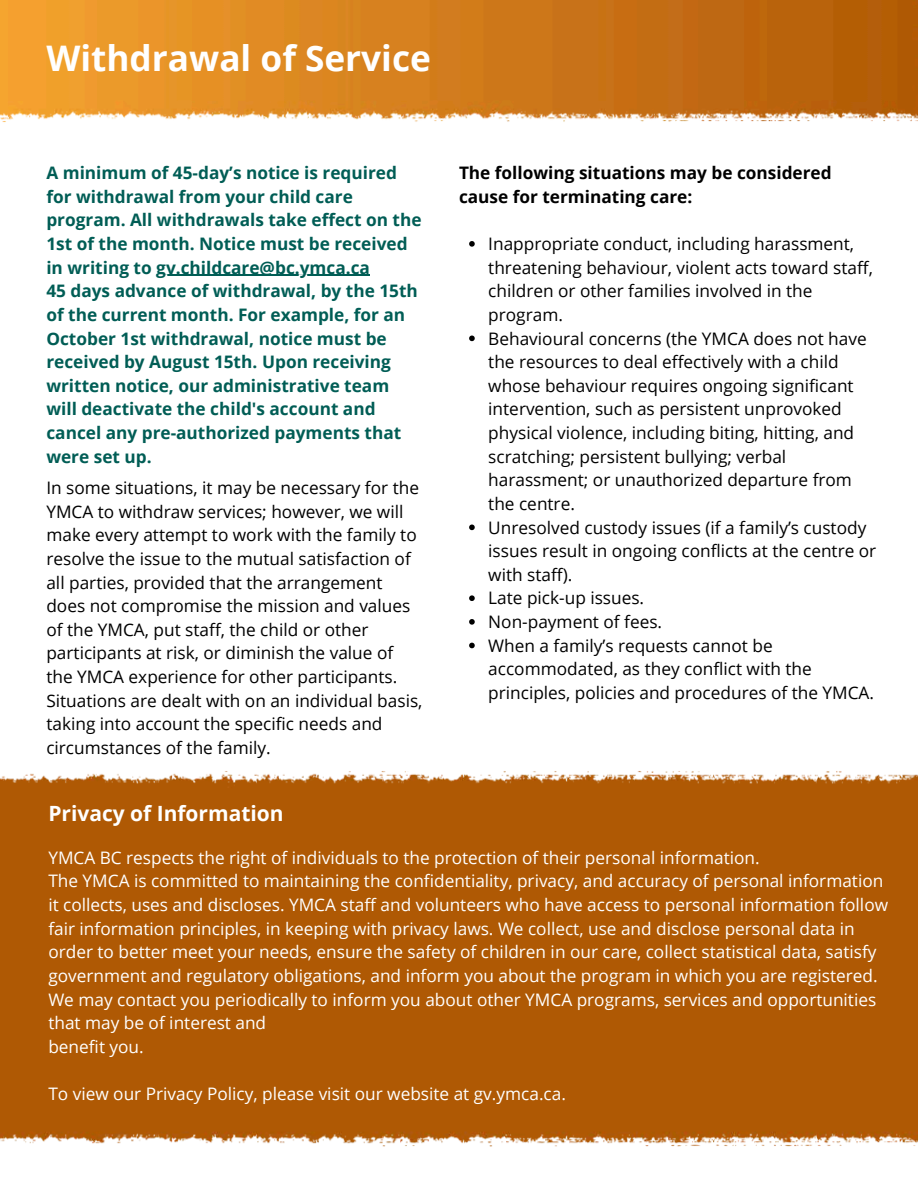
<style>
.page{position:relative;width:918px;height:1188px;background:#fff}
.page>*{position:absolute;margin:0;border:0;box-sizing:border-box;transform-origin:0 0}
.t1{font:700 35.25px "Open Sans";color:#fff}
.t2{font:700 21px "Open Sans";color:#fff}
.t3{font:17.25px/23.7px "Open Sans";color:#000}
.t4{font:17.25px/23.7px "Open Sans";color:#fff}
.t5{font:700 17.25px/23.7px "Open Sans";color:#005d55}
.t6{font:700 17.25px/23.7px "Open Sans";color:#000}
</style>
<div class="page">
<img style="left:0;top:0;width:918px;height:123px">
<div style="left:0;top:771px;width:918px;height:375px;background:#af5904"></div>
<svg style="left:167px;top:275px;width:14px;height:1px"></svg>
<hr style="left:181px;top:275px;width:189px;height:1px;background:#005d55">
<svg style="left:469px;top:241px;width:6px;height:6px"></svg>
<svg style="left:469px;top:336px;width:6px;height:5px"></svg>
<svg style="left:469px;top:525px;width:6px;height:5px"></svg>
<svg style="left:469px;top:595px;width:6px;height:6px"></svg>
<svg style="left:469px;top:619px;width:6px;height:6px"></svg>
<svg style="left:469px;top:643px;width:6px;height:5px"></svg>
<h1 class="t1" style="left:46px;top:33px;width:386px">Withdrawal of Service</h1>
<h3 class="t5" style="left:46px;top:161px;width:377px">A minimum of 45-day’s notice is required for withdrawal from your child care program. All withdrawals take effect on the 1st of the month. Notice must be received in writing to gv.childcare@bc.ymca.ca</h3>
<h3 class="t5" style="left:46px;top:279px;width:373px">45 days advance of withdrawal, by the 15th of the current month. For example, for an October 1st withdrawal, notice must be received by August 15th. Upon receiving written notice, our administrative team will deactivate the child's account and cancel any pre-authorized payments that were set up.</h3>
<p class="t3" style="left:46px;top:476px;width:378px">In some situations, it may be necessary for the YMCA to withdraw services; however, we will make every attempt to work with the family to resolve the issue to the mutual satisfaction of all parties, provided that the arrangement does not compromise the mission and values of the YMCA, put staff, the child or other participants at risk, or diminish the value of the YMCA experience for other participants.<br>Situations are dealt with on an individual basis, taking into account the specific needs and circumstances of the family.</p>
<p class="t6" style="left:459px;top:161px;width:374px">The following situations may be considered cause for terminating care:</p>
<p class="t3" style="left:488px;top:231px;width:386px">Inappropriate conduct, including harassment, threatening behaviour, violent acts toward staff, children or other families involved in the program.</p>
<p class="t3" style="left:488px;top:326px;width:380px">Behavioural concerns (the YMCA does not have the resources to deal effectively with a child whose behaviour requires ongoing significant intervention, such as persistent unprovoked physical violence, including biting, hitting, and scratching; persistent bullying; verbal harassment; or unauthorized departure from the centre.</p>
<p class="t3" style="left:488px;top:515px;width:390px">Unresolved custody issues (if a family’s custody issues result in ongoing conflicts at the centre or with staff).</p>
<p class="t3" style="left:488px;top:586px;width:157px">Late pick-up issues.</p>
<p class="t3" style="left:488px;top:609px;width:175px">Non-payment of fees.</p>
<h2 class="t3" style="left:488px;top:633px;width:387px">When a family’s requests cannot be accommodated, as they conflict with the principles, policies and procedures of the YMCA.</h2>
<p class="t2" style="left:48px;top:798px;width:237px">Privacy of Information</p>
<p class="t4" style="left:48px;top:845px;width:713px">YMCA BC respects the right of individuals to the protection of their personal information.</p>
<p class="t4" style="left:48px;top:869px;width:841px">The YMCA is committed to maintaining the confidentiality, privacy, and accuracy of personal information it collects, uses and discloses. YMCA staff and volunteers who have access to personal information follow fair information principles, in keeping with privacy laws. We collect, use and disclose personal data in order to better meet your needs, ensure the safety of children in our care, collect statistical data, satisfy government and regulatory obligations, and inform you about the program in which you are registered.<br>We may contact you periodically to inform you about other YMCA programs, services and opportunities that may be of interest and</p>
<p class="t4" style="left:48px;top:1034px;width:97px">benefit you.</p>
<p class="t4" style="left:48px;top:1081px;width:519px">To view our Privacy Policy, please visit our website at gv.ymca.ca.</p>
</div>
